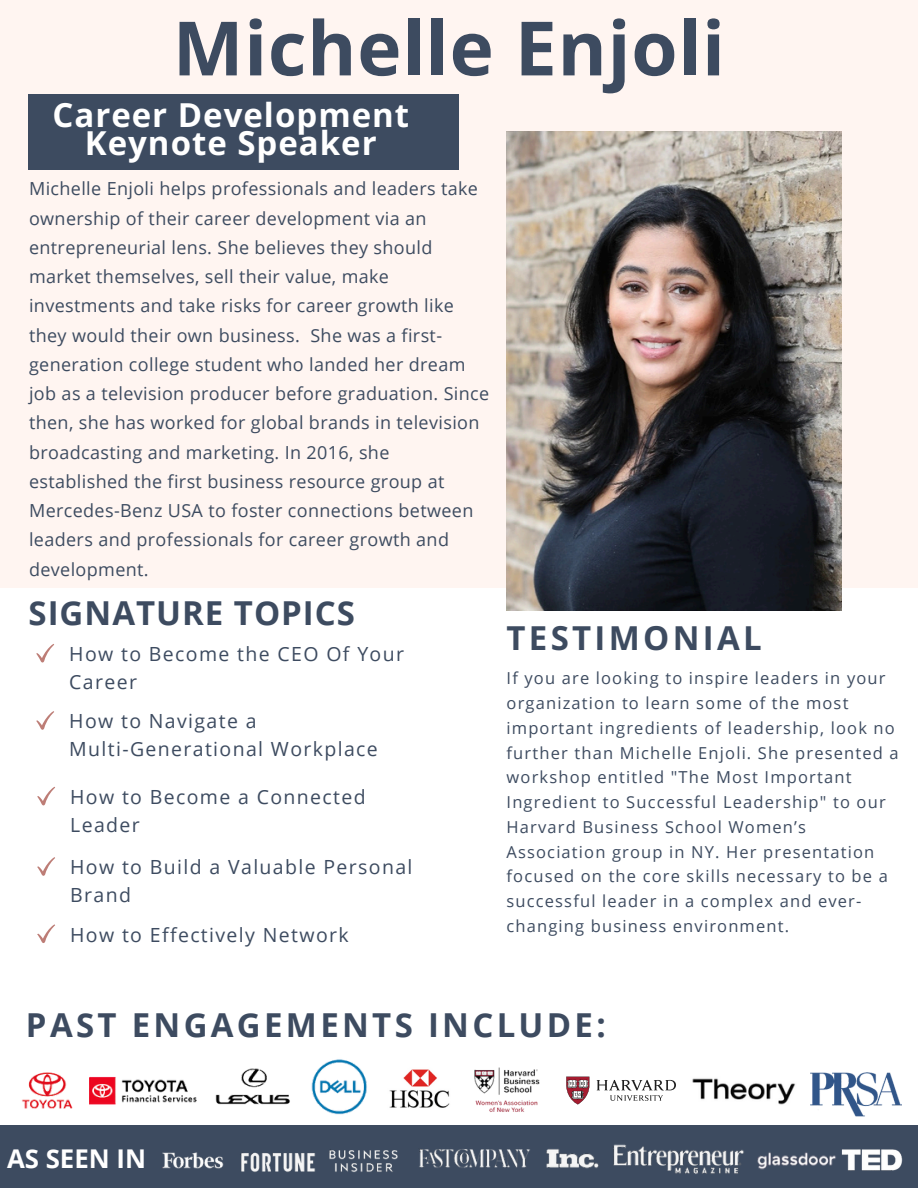
<style>
.page{position:relative;width:918px;height:1188px;background:#fff}
.page>*{position:absolute;margin:0;border:0;box-sizing:border-box;transform-origin:0 0}
.t1{font:700 75px "Open Sans";letter-spacing:.01em;color:#3d4b60}
.t2{font:700 33px "Open Sans";letter-spacing:.1em;color:#3d4b60}
.t3{font:700 33px/28.2px "Open Sans";letter-spacing:.03em;color:#fff;text-align:center}
.t4{font:700 33px "Open Sans";letter-spacing:.03em;color:#3d4b60}
.t5{font:700 25.8px "Open Sans";color:#fff}
.t6{font:19.5px/28.2px "Open Sans";letter-spacing:.07em;color:#3d4b60}
.t7{font:18px/29.2px "Open Sans";letter-spacing:.02em;color:#3d4b60}
.t8{font:16.5px/24.8px "Open Sans";letter-spacing:.07em;color:#3d4b60}
</style>
<div class="page">
<div style="left:0;top:0;width:918px;height:588px;background:#fff5f1"></div>
<img style="left:507px;top:132px;width:335px;height:478px">
<div style="left:0;top:1126px;width:918px;height:62px;background:#3d4b60"></div>
<div style="left:29px;top:94px;width:430px;height:76px;background:#3d4b60"></div>
<svg style="left:36px;top:644px;width:18px;height:19px"></svg>
<svg style="left:36px;top:711px;width:18px;height:19px"></svg>
<svg style="left:37px;top:787px;width:18px;height:18px"></svg>
<svg style="left:37px;top:857px;width:18px;height:19px"></svg>
<img style="left:162px;top:1152px;width:61px;height:17px">
<img style="left:240px;top:1152px;width:76px;height:20px">
<img style="left:329px;top:1149px;width:69px;height:23px">
<img style="left:613px;top:1144px;width:131px;height:30px">
<img style="left:419px;top:1149px;width:111px;height:19px">
<svg style="left:37px;top:924px;width:18px;height:19px"></svg>
<img style="left:546px;top:1149px;width:53px;height:20px">
<img style="left:22px;top:1072px;width:51px;height:37px">
<img style="left:215px;top:1068px;width:75px;height:37px">
<img style="left:311px;top:1059px;width:56px;height:56px">
<img style="left:389px;top:1069px;width:61px;height:39px">
<img style="left:846px;top:1149px;width:57px;height:22px">
<svg style="left:597px;top:1080px;width:79px;height:21px"></svg>
<svg style="left:566px;top:1077px;width:23px;height:27px"></svg>
<img style="left:475px;top:1067px;width:64px;height:45px">
<img style="left:757px;top:1149px;width:89px;height:21px">
<img style="left:90px;top:1076px;width:107px;height:29px">
<img style="left:692px;top:1072px;width:121px;height:33px">
<img style="left:810px;top:1073px;width:91px;height:44px">
<p class="t1" style="left:173px;top:-5px;width:554px">Michelle Enjoli</p>
<p class="t3" style="left:52px;top:100px;width:358px">Career Development<br>Keynote Speaker</p>
<p class="t7" style="left:29px;top:174px;width:462px">Michelle Enjoli helps professionals and leaders take ownership of their career development via an entrepreneurial lens. She believes they should market themselves, sell their value, make investments and take risks for career growth like they would their own business. She was a first&shy;generation college student who landed her dream job as a television producer before graduation. Since then, she has worked for global brands in television broadcasting and marketing. In 2016, she established the first business resource group at Mercedes-Benz USA to foster connections between leaders and professionals for career growth and development.</p>
<p class="t4" style="left:29px;top:590px;width:328px">SIGNATURE TOPICS</p>
<h1 class="t6" style="left:69px;top:639px;width:336px">How to Become the CEO Of Your<br>Career</h1>
<h3 class="t6" style="left:69px;top:707px;width:310px">How to Navigate a<br>Multi-Generational Workplace</h3>
<h5 class="t6" style="left:70px;top:782px;width:297px">How to Become a Connected<br>Leader</h5>
<h2 class="t6" style="left:70px;top:853px;width:344px">How to Build a Valuable Personal<br>Brand</h2>
<h5 class="t6" style="left:70px;top:920px;width:280px">How to Effectively Network</h5>
<h4 class="t2" style="left:507px;top:615px;width:257px">TESTIMONIAL</h4>
<p class="t8" style="left:507px;top:666px;width:394px">If you are looking to inspire leaders in your organization to learn some of the most important ingredients of leadership, look no further than Michelle Enjoli. She presented a workshop entitled "The Most Important Ingredient to Successful Leadership" to our Harvard Business School Women’s Association group in NY. Her presentation focused on the core skills necessary to be a successful leader in a complex and ever&shy;changing business environment.</p>
<p class="t2" style="left:26px;top:1001px;width:581px">PAST ENGAGEMENTS INCLUDE:</p>
<p class="t5" style="left:7px;top:1141px;width:141px">AS SEEN IN</p>
</div>
